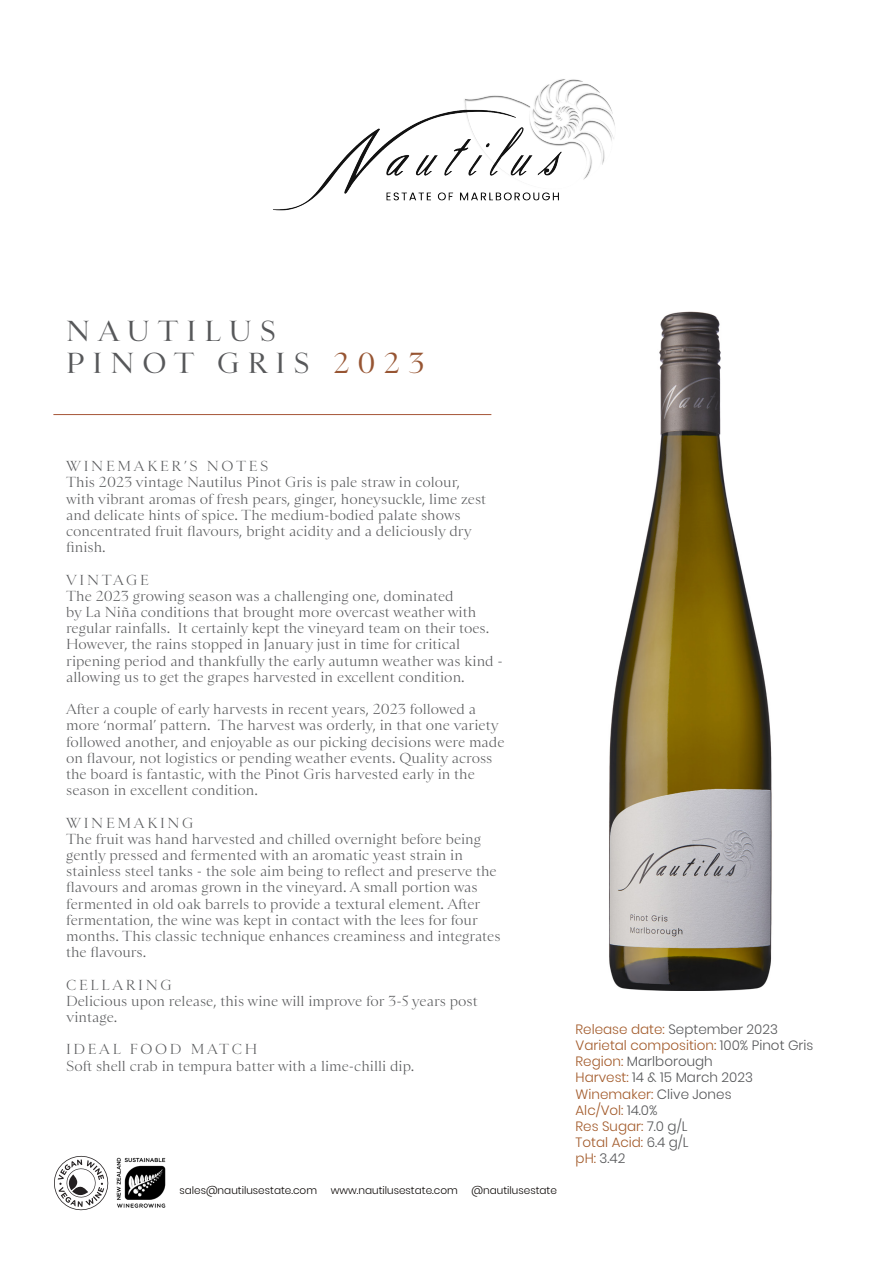
<style>
.page{position:relative;width:893px;height:1263px;background:#fff}
.page>*{position:absolute;margin:0;border:0;box-sizing:border-box;transform-origin:0 0}
.t1{font:27px/32.4px "Sainte Colombe";letter-spacing:.3em;color:#57585a}
.t2{font:300 13.5px/16.2px "Sainte Colombe";color:#57585a}
.t3{font:300 13.5px/16.2px "Poppins";color:#a35b2b}
.t4{font:300 10.5px "Poppins";color:#0c0806}
.s1{color:#975533}
.s2{color:#57585a}
</style>
<div class="page">
<hr style="left:53px;top:414px;width:438px;height:1px;background:#a65537">
<img style="left:273px;top:79px;width:342px;height:132px">
<svg style="left:54px;top:1156px;width:54px;height:54px"></svg>
<img style="left:609px;top:311px;width:163px;height:680px">
<img style="left:116px;top:1157px;width:50px;height:51px">
<h1 class="t1" style="left:66px;top:316px;width:360px">NAUTILUS<br>PINOT GRIS <span class="s1">2023</span></h1>
<p class="t2" style="left:66px;top:458px;width:422px">WINEMAKER’S NOTES<br>This 2023 vintage Nautilus Pinot Gris is pale straw in colour, with vibrant aromas of fresh pears, ginger, honeysuckle, lime zest and delicate hints of spice. The medium-bodied palate shows concentrated fruit flavours, bright acidity and a deliciously dry finish.</p>
<p class="t2" style="left:66px;top:572px;width:438px">VINTAGE<br>The 2023 growing season was a challenging one, dominated<br>by La Niña conditions that brought more overcast weather with regular rainfalls. It certainly kept the vineyard team on their toes.<br>However, the rains stopped in January just in time for critical ripening period and thankfully the early autumn weather was kind - allowing us to get the grapes harvested in excellent condition.</p>
<p class="t2" style="left:66px;top:701px;width:440px">After a couple of early harvests in recent years, 2023 followed a more ‘normal’ pattern. The harvest was orderly, in that one variety followed another, and enjoyable as our picking decisions were made on flavour, not logistics or pending weather events. Quality across the board is fantastic, with the Pinot Gris harvested early in the season in excellent condition.</p>
<p class="t2" style="left:66px;top:815px;width:436px">WINEMAKING<br>The fruit was hand harvested and chilled overnight before being gently pressed and fermented with an aromatic yeast strain in stainless steel tanks - the sole aim being to reflect and preserve the flavours and aromas grown in the vineyard. A small portion was fermented in old oak barrels to provide a textural element. After fermentation, the wine was kept in contact with the lees for four months. This classic technique enhances creaminess and integrates the flavours.</p>
<p class="t2" style="left:66px;top:977px;width:413px">CELLARING<br>Delicious upon release, this wine will improve for 3-5 years post vintage.</p>
<p class="t2" style="left:66px;top:1042px;width:350px">IDEAL FOOD MATCH<br>Soft shell crab in tempura batter with a lime-chilli dip.</p>
<p class="t4" style="left:179px;top:1184px;width:139px">sales@nautilusestate.com</p>
<p class="t4" style="left:331px;top:1184px;width:129px">www.nautilusestate.com</p>
<p class="t4" style="left:471px;top:1184px;width:87px">@nautilusestate</p>
<p class="t3" style="left:576px;top:1021px;width:239px">Release date: <span class="s2">September 2023<br></span>Varietal composition: <span class="s2">100% Pinot Gris<br></span>Region: <span class="s2">Marlborough<br></span>Harvest: <span class="s2">14 &amp; 15 March 2023<br></span>Winemaker: <span class="s2">Clive Jones<br></span>Alc/Vol: <span class="s2">14.0%<br></span>Res Sugar: <span class="s2">7.0 g/L<br></span>Total Acid: <span class="s2">6.4 g/L<br></span>pH: <span class="s2">3.42</span></p>
</div>
